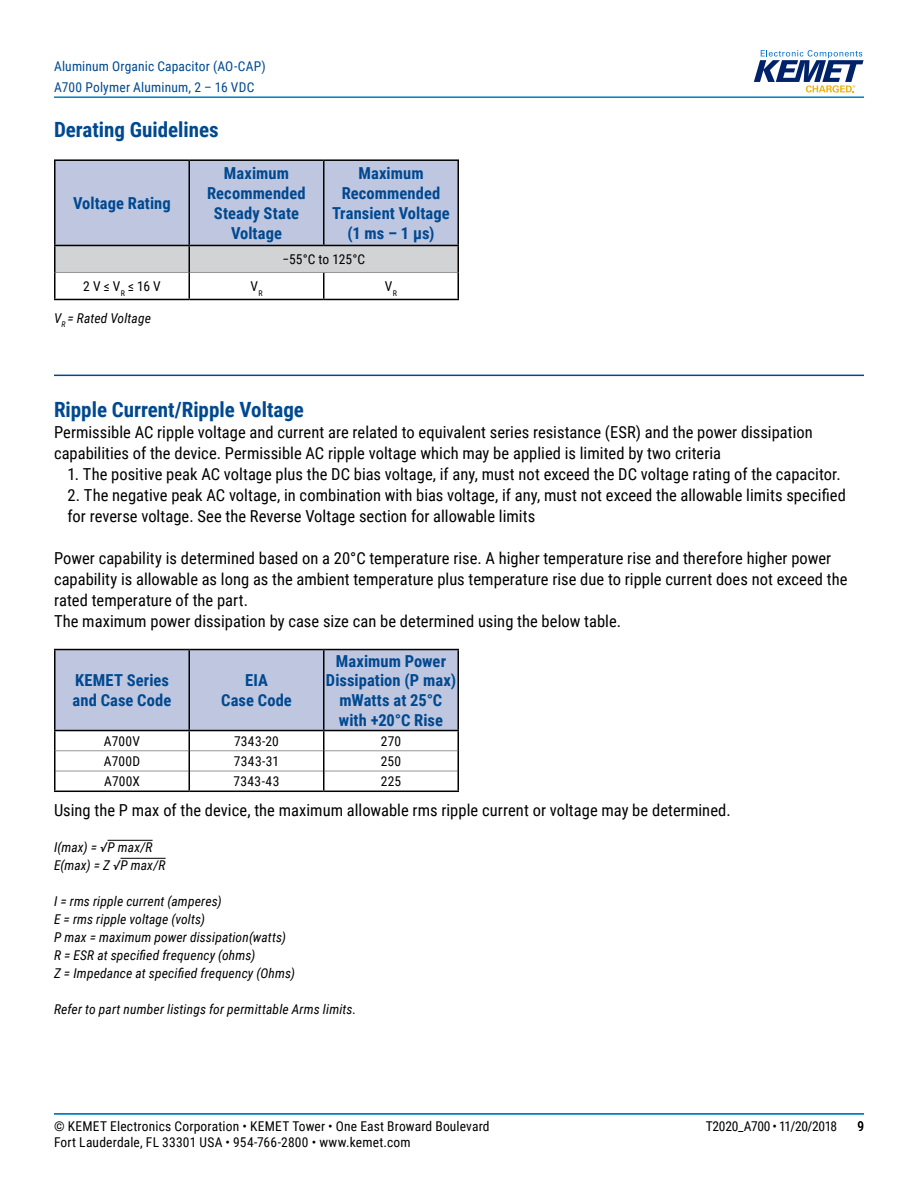
<style>
.page{position:relative;width:918px;height:1188px;background:#fff}
.page>*{position:absolute;margin:0;border:0;box-sizing:border-box;transform-origin:0 0}
.t1{font:700 21px "Roboto Condensed";color:#004990}
.t2{font:16.5px/21px "Roboto Condensed";color:#000}
.t3{font:700 16.5px/19.8px "Roboto Condensed";letter-spacing:.005em;color:#004990;text-align:center}
.t4{font:italic 13.5px/18px "Roboto Condensed";letter-spacing:.01em;color:#000}
.t5{font:13.5px "Roboto Condensed";letter-spacing:.015em;color:#000}
.t6{font:13.5px/21px "Roboto Condensed";letter-spacing:.01em;color:#004990}
.t7{font:13.5px "Roboto Condensed";letter-spacing:-.025em;color:#000}
</style>
<div class="page">
<hr style="left:54px;top:1113px;width:810px;height:2px;background:#007dc3">
<hr style="left:54px;top:96px;width:810px;height:2px;background:#007dc3">
<svg style="left:754px;top:50px;width:110px;height:43px"></svg>
<hr style="left:54px;top:375px;width:810px;height:1px;background:#004990">
<hr style="left:108px;top:840px;width:45px;height:1px;background:#000">
<hr style="left:120px;top:858px;width:46px;height:1px;background:#000">
<hr style="left:54px;top:299px;width:135px;height:1px;background:#000">
<hr style="left:189px;top:299px;width:135px;height:1px;background:#000">
<hr style="left:324px;top:299px;width:135px;height:1px;background:#000">
<hr style="left:54px;top:245px;width:135px;height:1px;background:#000">
<hr style="left:54px;top:159px;width:135px;height:2px;background:#000">
<hr style="left:54px;top:161px;width:2px;height:84px;background:#000">
<hr style="left:189px;top:159px;width:135px;height:2px;background:#000">
<hr style="left:324px;top:159px;width:135px;height:2px;background:#000">
<hr style="left:54px;top:246px;width:2px;height:26px;background:#000">
<hr style="left:54px;top:272px;width:2px;height:27px;background:#000">
<svg style="left:55px;top:160px;width:404px;height:139px"></svg>
<hr style="left:54px;top:730px;width:135px;height:1px;background:#000">
<hr style="left:54px;top:649px;width:135px;height:1px;background:#000">
<hr style="left:54px;top:650px;width:2px;height:80px;background:#000">
<hr style="left:189px;top:649px;width:135px;height:1px;background:#000">
<hr style="left:324px;top:649px;width:135px;height:1px;background:#000">
<hr style="left:54px;top:731px;width:2px;height:20px;background:#000">
<hr style="left:54px;top:751px;width:2px;height:20px;background:#000">
<hr style="left:54px;top:771px;width:2px;height:20px;background:#000">
<svg style="left:55px;top:650px;width:404px;height:141px"></svg>
<hr style="left:54px;top:791px;width:135px;height:1px;background:#000">
<hr style="left:189px;top:791px;width:135px;height:1px;background:#000">
<hr style="left:324px;top:791px;width:135px;height:1px;background:#000">
<p class="t6" style="left:54px;top:55px;width:213px">Aluminum Organic Capacitor (AO-CAP)<br>A700 Polymer Aluminum, 2 – 16 VDC</p>
<p class="t1" style="left:54px;top:115px;width:166px">Derating Guidelines</p>
<p class="t3" style="left:73px;top:193px;width:99px">Voltage Rating</p>
<p class="t3" style="left:207px;top:163px;width:100px">Maximum<br>Recommended<br>Steady State<br>Voltage</p>
<p class="t3" style="left:332px;top:163px;width:119px">Maximum<br>Recommended<br>Transient Voltage (1 ms – 1 µs)</p>
<p class="t5" style="left:282px;top:250px;width:84px">−55°C to 125°C</p>
<p class="t5" style="left:83px;top:277px;width:79px">2V≤V<sub>R</sub> ≤16V</p>
<p class="t5" style="left:250px;top:277px;width:14px">V<sub>R</sub></p>
<p class="t5" style="left:385px;top:277px;width:14px">V<sub>R</sub></p>
<p class="t4" style="left:54px;top:309px;width:98px">V<sub>R</sub> = Rated Voltage</p>
<p class="t1" style="left:54px;top:394px;width:251px">Ripple Current/Ripple Voltage</p>
<p class="t2" style="left:54px;top:421px;width:760px">Permissible AC ripple voltage and current are related to equivalent series resistance (ESR) and the power dissipation capabilities of the device. Permissible AC ripple voltage which may be applied is limited by two criteria</p>
<p class="t2" style="left:68px;top:463px;width:775px">1. The positive peak AC voltage plus the DC bias voltage, if any, must not exceed the DC voltage rating of the capacitor.</p>
<p class="t2" style="left:67px;top:484px;width:780px">2. The negative peak AC voltage, in combination with bias voltage, if any, must not exceed the allowable limits specified for reverse voltage. See the Reverse Voltage section for allowable limits</p>
<p class="t2" style="left:54px;top:547px;width:795px">Power capability is determined based on a 20°C temperature rise. A higher temperature rise and therefore higher power capability is allowable as long as the ambient temperature plus temperature rise due to ripple current does not exceed the rated temperature of the part.<br>The maximum power dissipation by case size can be determined using the below table.</p>
<p class="t3" style="left:73px;top:670px;width:100px;text-align:left">KEMET Series and Case Code</p>
<p class="t3" style="left:221px;top:670px;width:72px">EIA<br>Case Code</p>
<p class="t3" style="left:326px;top:650px;width:132px">Maximum Power<br>Dissipation (P max) mWatts at 25°C with +20°C Rise</p>
<p class="t5" style="left:104px;top:731px;width:38px">A700V</p>
<p class="t5" style="left:234px;top:731px;width:46px">7343-20</p>
<p class="t5" style="left:381px;top:731px;width:22px">270</p>
<p class="t5" style="left:104px;top:752px;width:38px">A700D</p>
<p class="t5" style="left:234px;top:752px;width:47px">7343-31</p>
<p class="t5" style="left:381px;top:752px;width:22px">250</p>
<p class="t5" style="left:104px;top:772px;width:37px">A700X</p>
<p class="t5" style="left:234px;top:772px;width:47px">7343-43</p>
<p class="t5" style="left:381px;top:772px;width:22px">225</p>
<p class="t2" style="left:54px;top:799px;width:678px">Using the P max of the device, the maximum allowable rms ripple current or voltage may be determined.</p>
<p class="t4" style="left:54px;top:838px;width:113px">I(max) = √P max/R<br>E(max) = Z √P max/R</p>
<p class="t4" style="left:54px;top:892px;width:243px">I = rms ripple current (amperes)<br>E = rms ripple voltage (volts)<br>P max = maximum power dissipation(watts)<br>R = ESR at specified frequency (ohms)<br>Z = Impedance at specified frequency (Ohms)</p>
<p class="t4" style="left:54px;top:1000px;width:304px">Refer to part number listings for permittable Arms limits.</p>
<p class="t5" style="left:54px;top:1116px;width:437px">© KEMET Electronics Corporation • KEMET Tower • One East Broward Boulevard</p>
<p class="t7" style="left:706px;top:1116px;width:133px">T2020_A700 • 11/20/2018</p>
<p class="t5" style="left:54px;top:1133px;width:358px">Fort Lauderdale, FL 33301 USA • 954-766-2800 • www.kemet.com</p>
<p class="t5" style="left:857px;top:1116px;width:8px">9</p>
</div>
